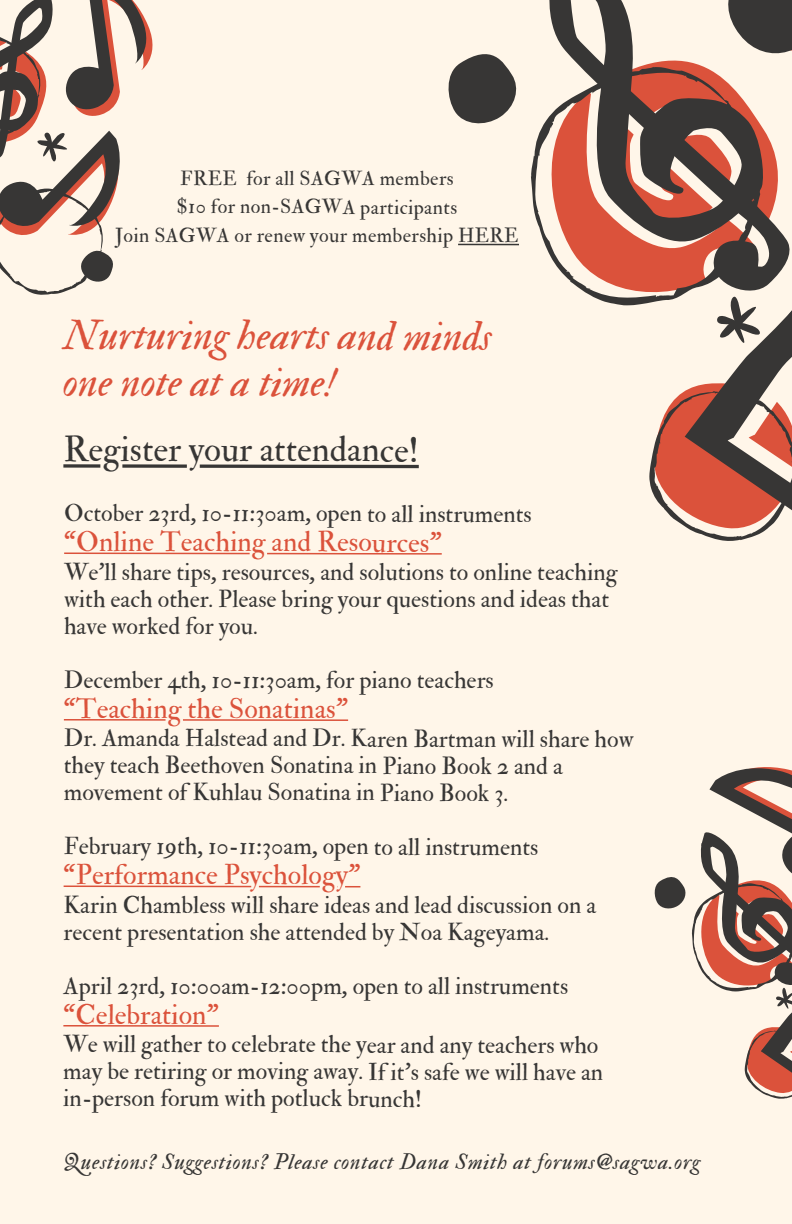
<style>
.page{position:relative;width:792px;height:1224px;background:#fff6e9}
.page>*{position:absolute;margin:0;border:0;box-sizing:border-box;transform-origin:0 0}
.t1{font:42px/46.4px "IM FELL Double Pica Italic";color:#db523b}
.t2{font:35.2px "IM FELL Double Pica Roman";color:#373635}
.t3{font:28px "IM FELL Double Pica Roman";color:#db523b}
.t4{font:24px/27px "IM FELL Double Pica Roman";color:#373635}
.t5{font:22px "IM FELL Double Pica Italic";letter-spacing:.04em;color:#373635}
.t6{font:20px/28.6px "IM FELL Double Pica Roman";letter-spacing:.015em;color:#373635;text-align:center}
</style>
<div class="page">
<svg style="left:448px;top:54px;width:35px;height:70px"></svg>
<svg style="left:483px;top:26px;width:75px;height:242px"></svg>
<svg style="left:558px;top:0;width:234px;height:541px"></svg>
<svg style="left:0;top:0;width:153px;height:295px"></svg>
<svg style="left:63px;top:464px;width:356px;height:4px"></svg>
<svg style="left:64px;top:553px;width:378px;height:2px"></svg>
<hr style="left:64px;top:719px;width:284px;height:2px;background:#db523b">
<hr style="left:64px;top:886px;width:296px;height:1px;background:#db523b">
<hr style="left:63px;top:1025px;width:156px;height:2px;background:#db523b">
<hr style="left:458px;top:244px;width:61px;height:1px;background:#373635">
<svg style="left:654px;top:767px;width:138px;height:332px"></svg>
<p class="t6" style="left:115px;top:164px;width:405px">FREE for all SAGWA members<br>$10 for non-SAGWA participants<br>Join SAGWA or renew your membership HERE</p>
<h1 class="t1" style="left:63px;top:313px;width:430px">Nurturing hearts and minds one note at a time!</h1>
<h2 class="t2" style="left:63px;top:428px;width:357px">Register your attendance!</h2>
<p class="t4" style="left:64px;top:500px;width:469px">October 23rd, 10-11:30am, open to all instruments</p>
<p class="t3" style="left:64px;top:525px;width:379px">“Online Teaching and Resources”</p>
<p class="t4" style="left:64px;top:559px;width:555px">We’ll share tips, resources, and solutions to online teaching with each other. Please bring your questions and ideas that have worked for you.</p>
<p class="t4" style="left:64px;top:667px;width:431px">December 4th, 10-11:30am, for piano teachers</p>
<p class="t3" style="left:64px;top:691px;width:286px">“Teaching the Sonatinas”</p>
<p class="t4" style="left:64px;top:725px;width:571px">Dr. Amanda Halstead and Dr. Karen Bartman will share how they teach Beethoven Sonatina in Piano Book 2 and a movement of Kuhlau Sonatina in Piano Book 3.</p>
<p class="t4" style="left:64px;top:833px;width:476px">February 19th, 10-11:30am, open to all instruments</p>
<p class="t3" style="left:64px;top:858px;width:298px">“Performance Psychology”</p>
<p class="t4" style="left:64px;top:892px;width:534px">Karin Chambless will share ideas and lead discussion on a recent presentation she attended by Noa Kageyama.</p>
<p class="t4" style="left:63px;top:973px;width:506px">April 23rd, 10:00am-12:00pm, open to all instruments</p>
<p class="t3" style="left:63px;top:997px;width:157px">“Celebration”</p>
<p class="t4" style="left:63px;top:1031px;width:542px">We will gather to celebrate the year and any teachers who may be retiring or moving away. If it’s safe we will have an in-person forum with potluck brunch!</p>
<p class="t5" style="left:63px;top:1149px;width:639px">Questions? Suggestions? Please contact Dana Smith at forums@sagwa.org</p>
</div>
